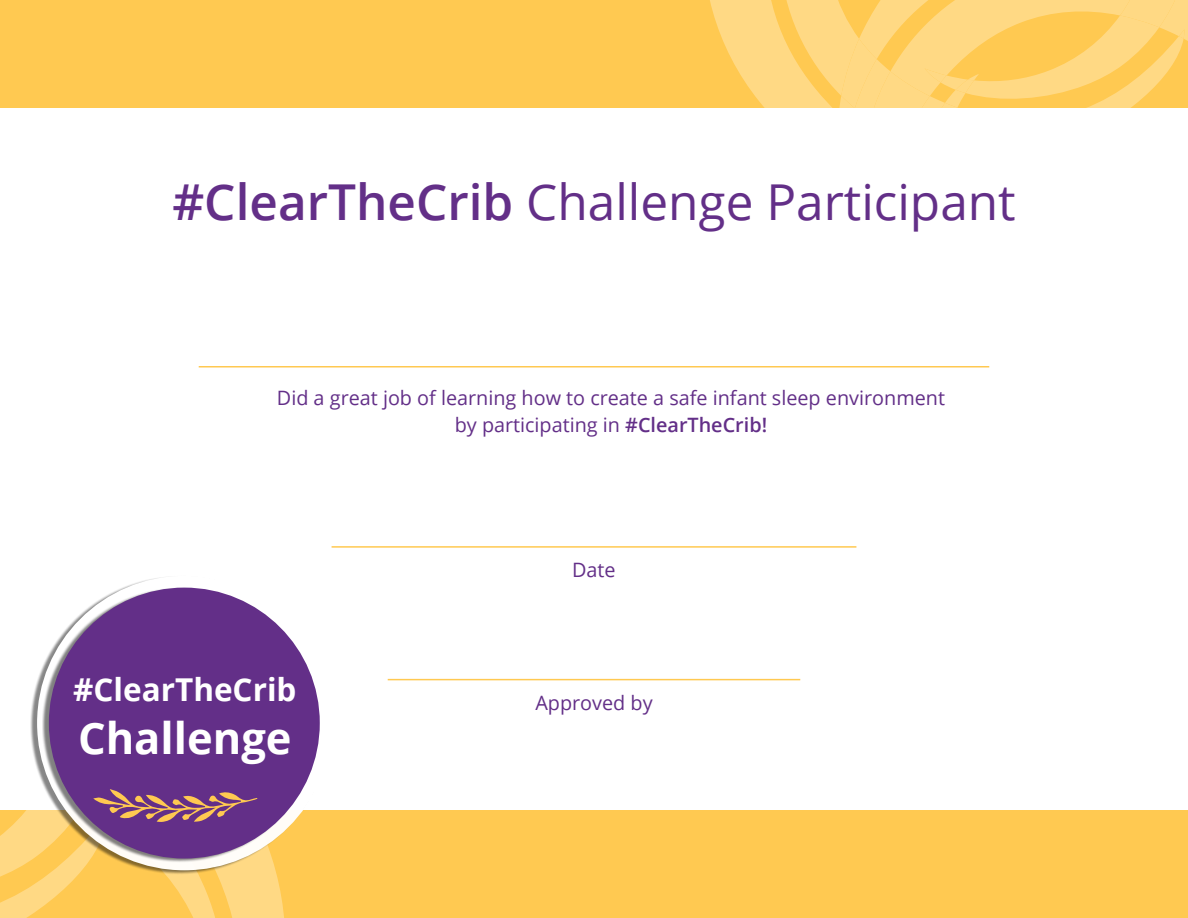
<style>
.page{position:relative;width:1188px;height:918px;background:#ffc951}
.page>*{position:absolute;margin:0;border:0;box-sizing:border-box;transform-origin:0 0}
.t1{font:49.5px "Open Sans";color:#632f88}
.t2{font:700 43.5px "Open Sans";color:#fff}
.t3{font:700 31.5px "Open Sans";color:#fff}
.t4{font:19.8px/27px "Open Sans";color:#632f88;text-align:center}
.s1{font-weight:600}
</style>
<div class="page">
<svg style="left:710px;top:0;width:65px;height:108px;fill:#ffd984"></svg>
<svg style="left:775px;top:0;width:62px;height:108px;fill:#ffd984"></svg>
<svg style="left:837px;top:0;width:351px;height:108px"></svg>
<svg style="left:257px;top:875px;width:27px;height:43px"></svg>
<div style="left:0;top:108px;width:1188px;height:702px;background:#fff"></div>
<div style="left:30px;top:575px;width:299px;height:300px;background:#000;opacity:.5"></div>
<div style="left:42px;top:587px;width:276px;height:276px;background:#000;opacity:.5"></div>
<div style="left:49px;top:588px;width:271px;height:271px;background:#632f88;border-radius:50%"></div>
<hr style="left:388px;top:679px;width:412px;height:1px;background:#ffc951">
<hr style="left:332px;top:546px;width:524px;height:2px;background:#ffc951">
<svg style="left:0;top:575px;width:257px;height:343px"></svg>
<hr style="left:199px;top:366px;width:790px;height:2px;background:#ffc951">
<h1 class="t1" style="left:172px;top:168px;width:845px"><span class="s1">#ClearTheCrib</span> Challenge Participant</h1>
<p class="t4" style="left:277px;top:384px;width:670px">Did a great job of learning how to create a safe infant sleep environment by participating in <span class="s1">#ClearTheCrib!</span></p>
<p class="t3" style="left:73px;top:667px;width:225px">#ClearTheCrib</p>
<p class="t2" style="left:78px;top:707px;width:215px">Challenge</p>
<p class="t4" style="left:572px;top:556px;width:45px">Date</p>
<p class="t4" style="left:535px;top:689px;width:119px">Approved by</p>
</div>
